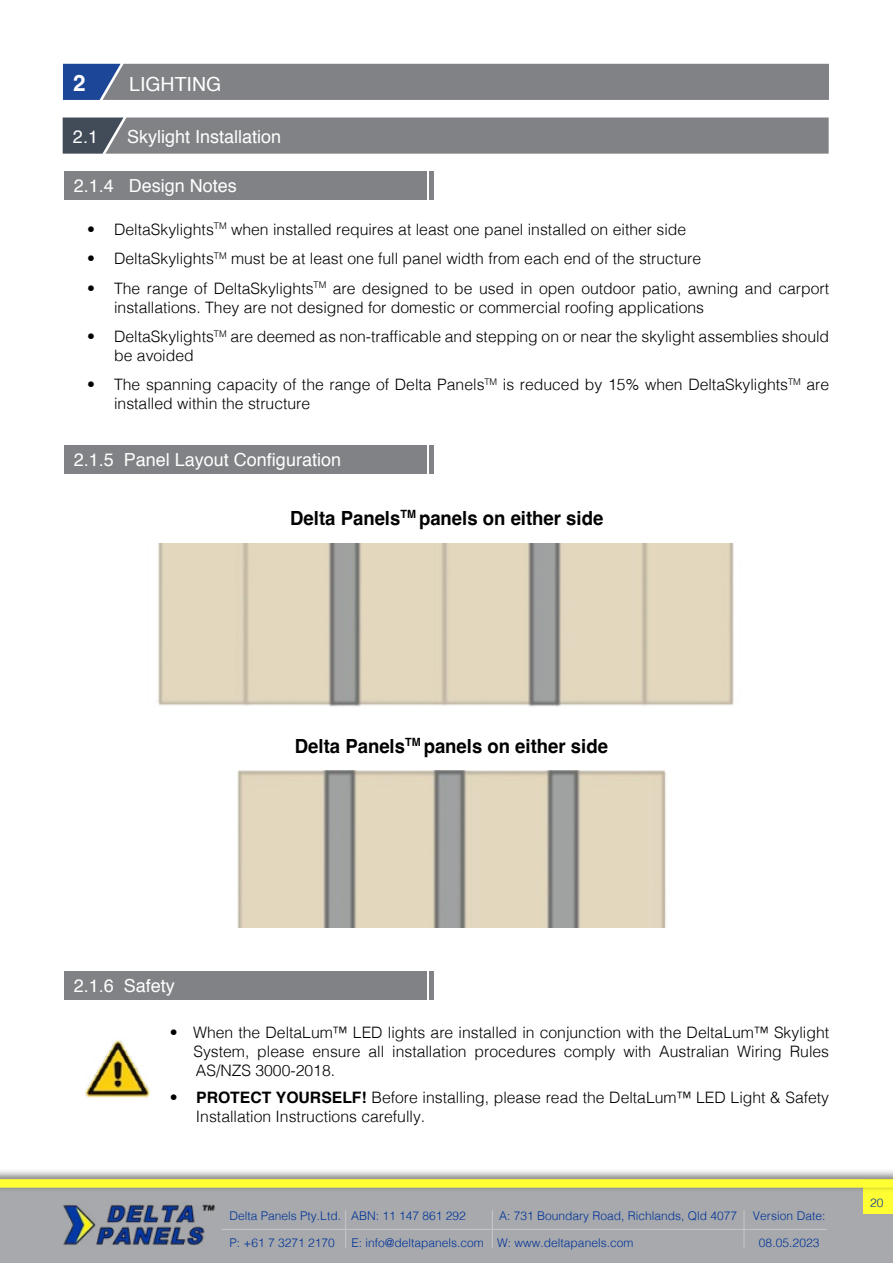
<style>
.page{position:relative;width:893px;height:1263px;background:#fff}
.page>*{position:absolute;margin:0;border:0;box-sizing:border-box;transform-origin:0 0}
.t1{font:700 22.5px "Helvetica";color:#fff}
.t2{font:700 19.5px "Helvetica";color:#000;scale:.95 1}
.t3{font:19.5px "Helvetica";color:#fff}
.t4{font:18px "Helvetica";color:#fff}
.t5{font:300 15.75px/18.9px "Helvetica";color:#000}
.t6{font:300 12px "Helvetica";color:#039}
.s1{font-weight:700}
</style>
<div class="page">
<div style="left:0;top:1187px;width:893px;height:76px;background:#a7a9ac"></div>
<div style="left:863px;top:1179px;width:30px;height:35px;background:#ff3"></div>
<hr style="left:221px;top:1229px;width:606px;height:1px;background:#c7c8ca">
<hr style="left:345px;top:1210px;width:1px;height:38px;background:#c7c8ca">
<hr style="left:492px;top:1210px;width:1px;height:38px;background:#c7c8ca">
<hr style="left:744px;top:1210px;width:1px;height:38px;background:#c7c8ca">
<div style="left:0;top:1167px;width:893px;height:26px;background:#000;opacity:.6"></div>
<div style="left:0;top:1179px;width:893px;height:9px;background:#ff3"></div>
<img style="left:63px;top:1204px;width:152px;height:41px">
<div style="left:63px;top:64px;width:766px;height:36px;background:#808285"></div>
<svg style="left:63px;top:117px;width:766px;height:37px;background:#7f8185"></svg>
<div style="left:64px;top:172px;width:362px;height:28px;background:#808285"></div>
<div style="left:64px;top:446px;width:362px;height:28px;background:#808285"></div>
<div style="left:64px;top:972px;width:362px;height:28px;background:#808285"></div>
<hr style="left:430px;top:172px;width:4px;height:28px;background:#808285">
<hr style="left:430px;top:446px;width:4px;height:28px;background:#808285">
<hr style="left:430px;top:972px;width:4px;height:28px;background:#808285">
<img style="left:158px;top:544px;width:576px;height:163px">
<img style="left:237px;top:771px;width:429px;height:157px">
<img style="left:86px;top:1040px;width:63px;height:58px">
<h1 class="t1" style="left:73px;top:69px;width:14px">2</h1>
<p class="t3" style="left:129px;top:69px;width:94px">LIGHTING</p>
<p class="t4" style="left:73px;top:122px;width:27px">2.1</p>
<p class="t4" style="left:127px;top:122px;width:156px">Skylight Installation</p>
<p class="t4" style="left:74px;top:171px;width:165px">2.1.4 Design Notes</p>
<p class="t5" style="left:87px;top:218px;width:601px">• DeltaSkylights<sup>TM</sup> when installed requires at least one panel installed on either side</p>
<p class="t5" style="left:87px;top:248px;width:615px">• DeltaSkylights<sup>TM</sup> must be at least one full panel width from each end of the structure</p>
<p class="t5" style="left:114px;top:277px;width:717px;text-indent:-27px">• The range of DeltaSkylights<sup>TM</sup> are designed to be used in open outdoor patio, awning and carport installations. They are not designed for domestic or commercial roofing applications</p>
<p class="t5" style="left:114px;top:326px;width:716px;text-indent:-27px">• DeltaSkylights<sup>TM</sup> are deemed as non-trafficable and stepping on or near the skylight assemblies should be avoided</p>
<p class="t5" style="left:114px;top:374px;width:717px;text-indent:-27px">• The spanning capacity of the range of Delta Panels<sup>TM</sup> is reduced by 15% when DeltaSkylights<sup>TM</sup> are installed within the structure</p>
<p class="t4" style="left:74px;top:445px;width:269px">2.1.5 Panel Layout Configuration</p>
<p class="t2" style="left:290px;top:506px;width:331px">Delta Panels<sup>TM</sup> panels on either side</p>
<p class="t2" style="left:295px;top:734px;width:331px">Delta Panels<sup>TM</sup> panels on either side</p>
<p class="t4" style="left:74px;top:971px;width:103px">2.1.6 Safety</p>
<p class="t5" style="left:193px;top:1021px;width:637px;text-align:justify;text-indent:-24px">• When the DeltaLum™ LED lights are installed in conjunction with the DeltaLum™ Skylight System, please ensure all installation procedures comply with Australian Wiring Rules AS/NZS 3000-2018.</p>
<p class="t5" style="left:196px;top:1087px;width:635px;text-indent:-26px">• <span class="s1">PROTECT YOURSELF!</span> Before installing, please read the DeltaLum™ LED Light &amp; Safety<br>Installation Instructions carefully.</p>
<p class="t6" style="left:230px;top:1205px;width:238px">Delta Panels Pty.Ltd. ABN: 11 147 861 292</p>
<p class="t6" style="left:499px;top:1205px;width:240px">A: 731 Boundary Road, Richlands, Qld 4077</p>
<p class="t6" style="left:230px;top:1233px;width:107px">P: +61 7 3271 2170</p>
<p class="t6" style="left:352px;top:1233px;width:283px">E: info@deltapanels.com W: www.deltapanels.com</p>
<p class="t6" style="left:753px;top:1205px;width:74px">Version Date:</p>
<p class="t6" style="left:759px;top:1233px;width:62px">08.05.2023</p>
<p class="t6" style="left:870px;top:1192px;width:15px">20</p>
</div>
